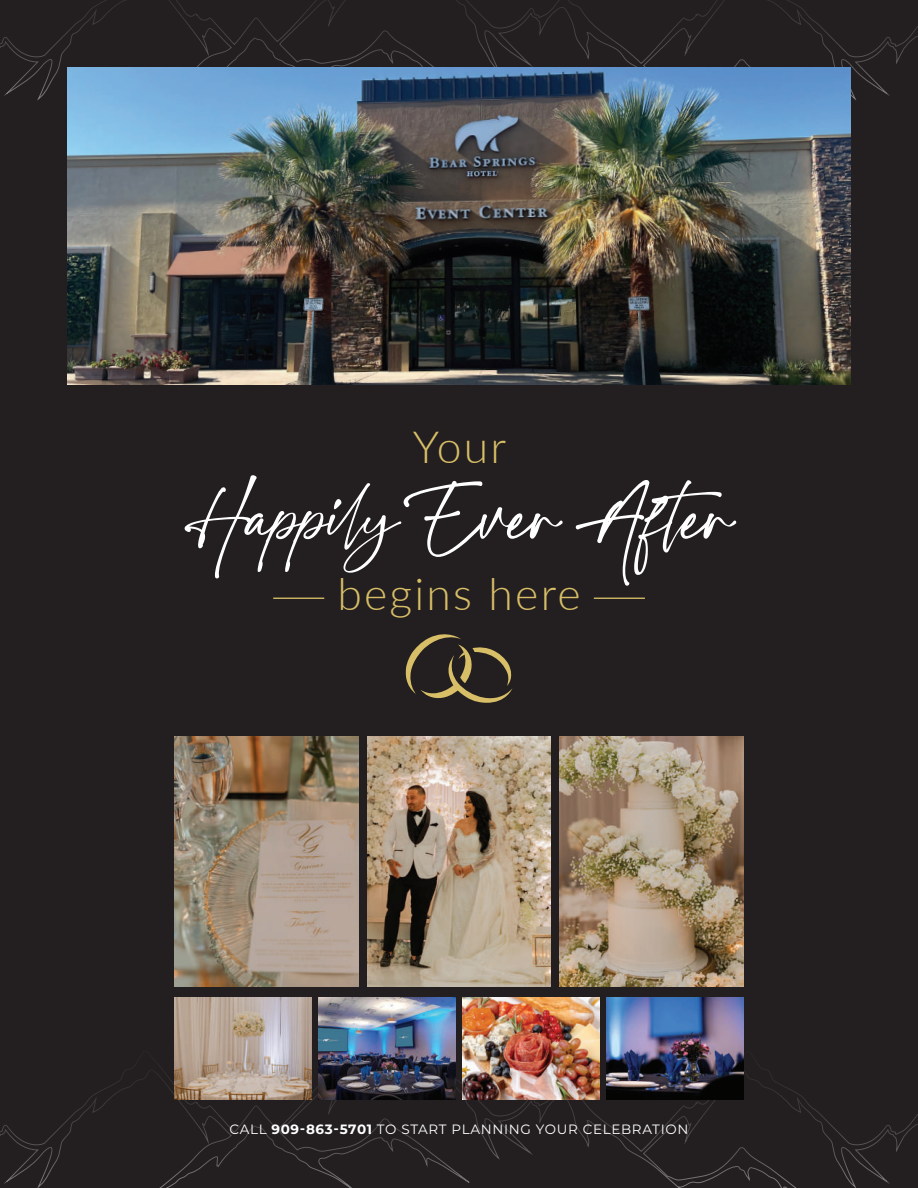
<style>
.page{position:relative;width:918px;height:1188px;background:#231f20}
.page>*{position:absolute;margin:0;border:0;box-sizing:border-box;transform-origin:0 0}
.t1{font:102.15px "Charlotte Southern";color:#fff}
.t2{font:300 44.55px "Lato";letter-spacing:.05em;color:#d7be67}
.t3{font:13.5px "Montserrat";letter-spacing:.05em;color:#fff}
.s1{font-size:93.3px}
.s2{font-weight:700}
</style>
<div class="page">
<hr style="left:273px;top:598px;width:51px;height:1px;background:#d7be67">
<hr style="left:594px;top:598px;width:51px;height:1px;background:#d7be67">
<svg style="left:0;top:0;width:918px;height:144px"></svg>
<img style="left:68px;top:68px;width:782px;height:317px">
<svg style="left:0;top:1022px;width:918px;height:166px"></svg>
<svg style="left:405px;top:634px;width:108px;height:69px"></svg>
<img style="left:175px;top:736px;width:183px;height:250px">
<img style="left:367px;top:736px;width:184px;height:250px">
<img style="left:560px;top:736px;width:183px;height:250px">
<img style="left:319px;top:998px;width:136px;height:101px">
<img style="left:463px;top:998px;width:136px;height:101px">
<img style="left:175px;top:998px;width:136px;height:101px">
<img style="left:607px;top:998px;width:136px;height:101px">
<h2 class="t2" style="left:413px;top:416px;width:95px">Your</h2>
<h1 class="t1" style="left:190px;top:466px;width:546px"><span class="s1">Happily</span>Ever After</h1>
<h2 class="t2" style="left:337px;top:563px;width:245px">begins here</h2>
<p class="t3" style="left:230px;top:1120px;width:460px">CALL <span class="s2">909-863-5701</span> TO START PLANNING YOUR CELEBRATION</p>
</div>
